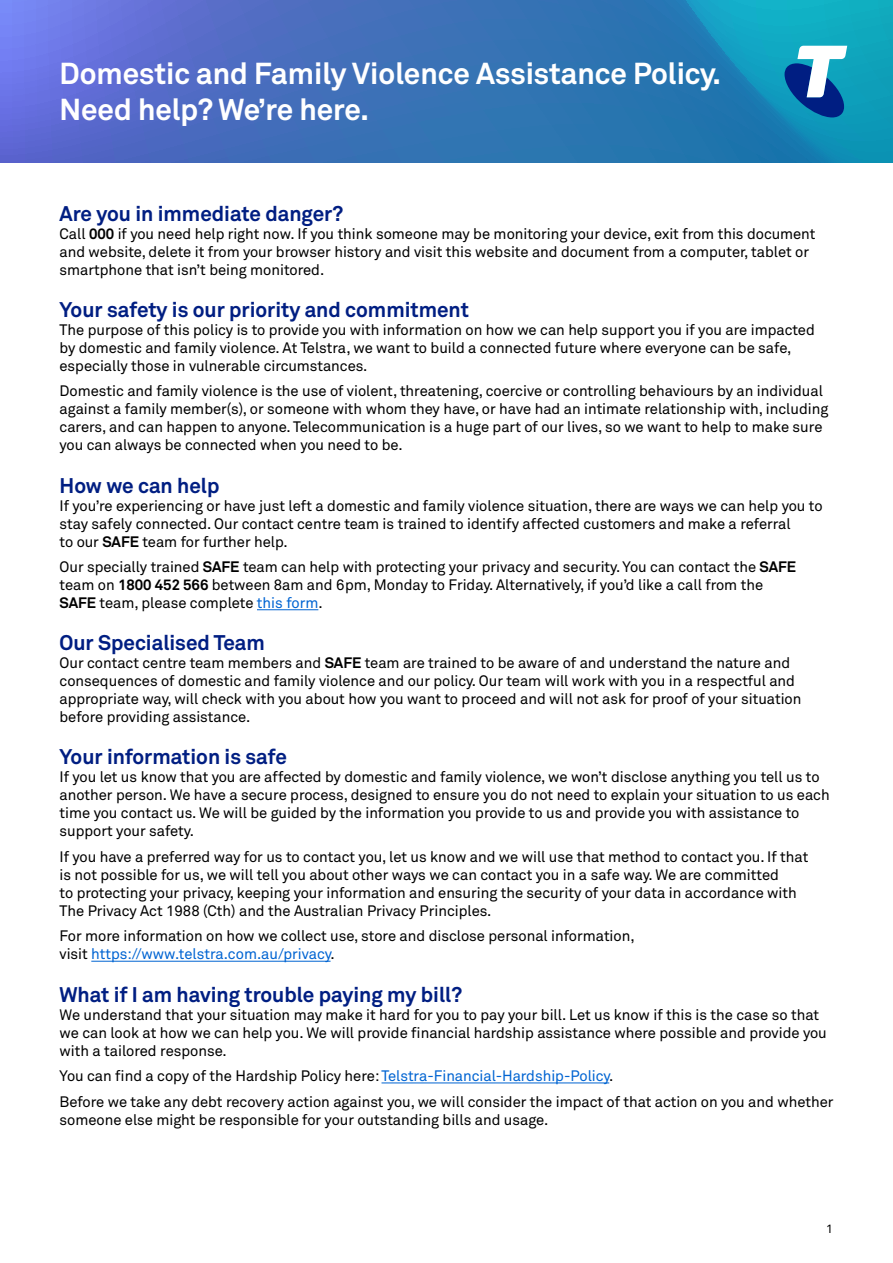
<style>
.page{position:relative;width:893px;height:1263px;background:#fff}
.page>*{position:absolute;margin:0;border:0;box-sizing:border-box;transform-origin:0 0}
.t1{font:700 30px/36px "Telstra Akkurat";color:#fff}
.t2{font:700 21px "Telstra Akkurat";color:#001e82}
.t3{font:15px/18px "Telstra Akkurat";color:#000}
.t4{font:12px "Telstra Akkurat";color:#000}
.s1{font-weight:700}
.s2{color:#0064d2}
</style>
<div class="page">
<svg style="left:0;top:0;width:893px;height:162px;background:#3a77be"></svg>
<svg style="left:784px;top:46px;width:63px;height:71px"></svg>
<hr style="left:257px;top:609px;width:61px;height:1px;background:#0064d2">
<hr style="left:91px;top:961px;width:240px;height:1px;background:#0064d2">
<hr style="left:381px;top:1082px;width:228px;height:1px;background:#0064d2">
<h1 class="t1" style="left:60px;top:55px;width:663px">Domestic and Family Violence Assistance Policy.<br>Need help? We’re here.</h1>
<h2 class="t2" style="left:60px;top:200px;width:285px">Are you in immediate danger?</h2>
<p class="t3" style="left:60px;top:224px;width:757px">Call <span class="s1">000</span> if you need help right now. If you think someone may be monitoring your device, exit from this document and website, delete it from your browser history and visit this website and document from a computer, tablet or smartphone that isn’t being monitored.</p>
<h2 class="t2" style="left:60px;top:296px;width:411px">Your safety is our priority and commitment</h2>
<p class="t3" style="left:60px;top:321px;width:757px">The purpose of this policy is to provide you with information on how we can help support you if you are impacted by domestic and family violence. At Telstra, we want to build a connected future where everyone can be safe, especially those in vulnerable circumstances.</p>
<p class="t3" style="left:60px;top:382px;width:770px">Domestic and family violence is the use of violent, threatening, coercive or controlling behaviours by an individual against a family member(s), or someone with whom they have, or have had an intimate relationship with, including carers, and can happen to anyone. Telecommunication is a huge part of our lives, so we want to help to make sure you can always be connected when you need to be.</p>
<h2 class="t2" style="left:60px;top:472px;width:161px">How we can help</h2>
<p class="t3" style="left:60px;top:496px;width:765px">If you’re experiencing or have just left a domestic and family violence situation, there are ways we can help you to stay safely connected. Our contact centre team is trained to identify affected customers and make a referral<br>to our <span class="s1">SAFE</span> team for further help.</p>
<p class="t3" style="left:60px;top:558px;width:738px">Our specially trained <span class="s1">SAFE</span> team can help with protecting your privacy and security. You can contact the <span class="s1">SAFE </span>team on <span class="s1">1800 452 566</span> between 8am and 6pm, Monday to Friday. Alternatively, if you’d like a call from the<br><span class="s1">SAFE</span> team, please complete <span class="s2">this form</span>.</p>
<h2 class="t2" style="left:60px;top:630px;width:207px">Our Specialised Team</h2>
<p class="t3" style="left:60px;top:654px;width:743px">Our contact centre team members and <span class="s1">SAFE</span> team are trained to be aware of and understand the nature and consequences of domestic and family violence and our policy. Our team will work with you in a respectful and appropriate way, will check with you about how you want to proceed and will not ask for proof of your situation before providing assistance.</p>
<h2 class="t2" style="left:60px;top:744px;width:229px">Your information is safe</h2>
<p class="t3" style="left:60px;top:768px;width:772px">If you let us know that you are affected by domestic and family violence, we won’t disclose anything you tell us to another person. We have a secure process, designed to ensure you do not need to explain your situation to us each time you contact us. We will be guided by the information you provide to us and provide you with assistance to support your safety.</p>
<p class="t3" style="left:60px;top:848px;width:750px">If you have a preferred way for us to contact you, let us know and we will use that method to contact you. If that is not possible for us, we will tell you about other ways we can contact you in a safe way. We are committed<br>to protecting your privacy, keeping your information and ensuring the security of your data in accordance with The Privacy Act 1988 (Cth) and the Australian Privacy Principles.</p>
<p class="t3" style="left:60px;top:927px;width:577px">For more information on how we collect use, store and disclose personal information, visit <span class="s2">https://www.telstra.com.au/privacy</span>.</p>
<h2 class="t2" style="left:60px;top:981px;width:404px">What if I am having trouble paying my bill?</h2>
<p class="t3" style="left:60px;top:1005px;width:769px">We understand that your situation may make it hard for you to pay your bill. Let us know if this is the case so that we can look at how we can help you. We will provide financial hardship assistance where possible and provide you with a tailored response.</p>
<p class="t3" style="left:60px;top:1063px;width:775px;line-height:25.5px">You can find a copy of the Hardship Policy here: <span class="s2">Telstra-Financial-Hardship-Policy</span>.<br>Before we take any debt recovery action against you, we will consider the impact of that action on you and whether</p>
<p class="t3" style="left:60px;top:1110px;width:490px">someone else might be responsible for your outstanding bills and usage.</p>
<p class="t4" style="left:826px;top:1221px;width:8px">1</p>
</div>
